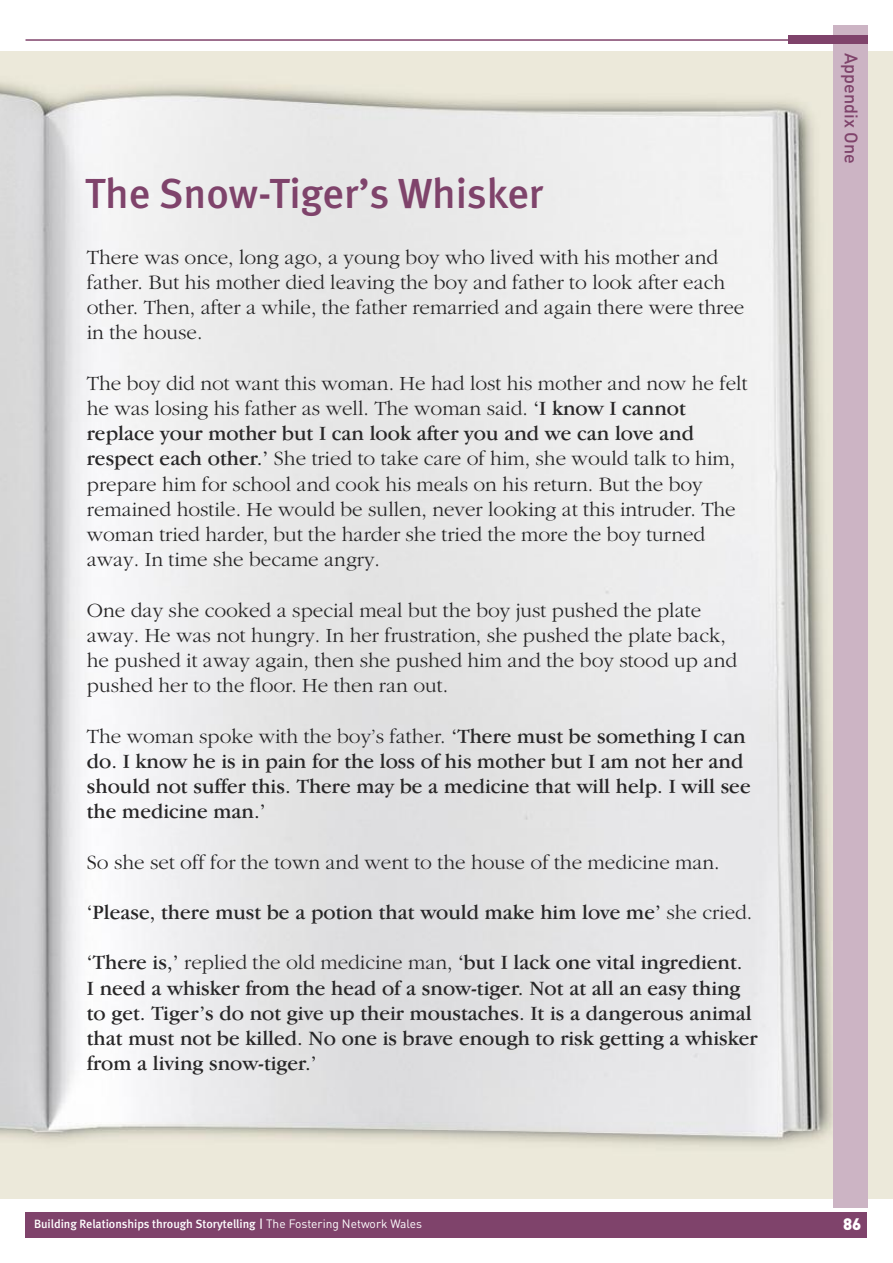
<style>
.page{position:relative;width:893px;height:1263px;background:#fff}
.page>*{position:absolute;margin:0;border:0;box-sizing:border-box;transform-origin:0 0}
.t1{font:500 42px "Meta";color:#7f436b}
.t2{font:300 21px/25.2px "Garamond";color:#272627}
.t3{font:21px/25.2px "Garamond IT Cby BT";color:#272627}
.t4{font:500 18px "DIN";color:#7f436b}
.t5{font:900 16.5px "DIN";color:#fff}
.t6{font:500 12px "Meta";color:#fff}
.s1{font-family:"Garamond IT Cby BT";font-weight:400}
.s2{font-family:"Garamond";font-weight:300}
.s3{font-family:"DIN"}
.s4{font-family:"DIN";font-weight:400}
</style>
<div class="page">
<img style="left:0;top:51px;width:893px;height:1147px">
<div style="left:26px;top:1212px;width:841px;height:25px;background:#7f436b"></div>
<div style="left:833px;top:26px;width:34px;height:1182px;background:#ccb4c4"></div>
<div style="left:788px;top:35px;width:79px;height:9px;background:#7f436b"></div>
<hr style="left:26px;top:39px;width:841px;height:2px;background:#7f436b">
<h1 class="t1" style="left:85px;top:178px;width:459px">The Snow-Tiger’s Whisker</h1>
<p class="t2" style="left:87px;top:244px;width:659px">There was once, long ago, a young boy who lived with his mother and father. But his mother died leaving the boy and father to look after each other. Then, after a while, the father remarried and again there were three in the house.</p>
<p class="t2" style="left:87px;top:370px;width:662px">The boy did not want this woman. He had lost his mother and now he felt he was losing his father as well. The woman said. <span class="s1">‘I know I cannot</span></p>
<p class="t3" style="left:87px;top:423px;width:609px">replace your mother but I can look after you and we can love and</p>
<p class="t2" style="left:87px;top:446px;width:650px"><span class="s1">respect each other.’</span> She tried to take care of him, she would talk to him, prepare him for school and cook his meals on his return. But the boy remained hostile. He would be sullen, never looking at this intruder. The woman tried harder, but the harder she tried the more the boy turned away. In time she became angry.</p>
<p class="t2" style="left:87px;top:597px;width:652px">One day she cooked a special meal but the boy just pushed the plate away. He was not hungry. In her frustration, she pushed the plate back, he pushed it away again, then she pushed him and the boy stood up and pushed her to the floor. He then ran out.</p>
<p class="t2" style="left:87px;top:723px;width:660px">The woman spoke with the boy’s father. <span class="s1">‘There must be something I can</span></p>
<p class="t3" style="left:87px;top:750px;width:665px">do. I know he is in pain for the loss of his mother but I am not her and should not suffer this. There may be a medicine that will help. I will see the medicine man.’</p>
<p class="t2" style="left:87px;top:849px;width:634px">So she set off for the town and went to the house of the medicine man.</p>
<p class="t3" style="left:87px;top:901px;width:667px">‘Please, there must be a potion that would make him love me’ <span class="s2">she cried.</span></p>
<p class="t3" style="left:87px;top:952px;width:672px">‘There is,’ <span class="s2">replied the old medicine man,</span> ‘but I lack one vital ingredient.<br>I need a whisker from the head of a snow-tiger. Not at all an easy thing to get. Tiger’s do not give up their moustaches. It is a dangerous animal that must not be killed. No one is brave enough to risk getting a whisker from a living snow-tiger.’</p>
<p class="t4" style="left:861px;top:53px;width:112px;rotate:90deg">Appendix One</p>
<p class="t6" style="left:34px;top:1219px;width:390px">Building Relationships through Storytelling <span class="s3">|</span> <span class="s4">The Fostering Network Wales</span></p>
<p class="t5" style="left:843px;top:1214px;width:20px">86</p>
</div>
